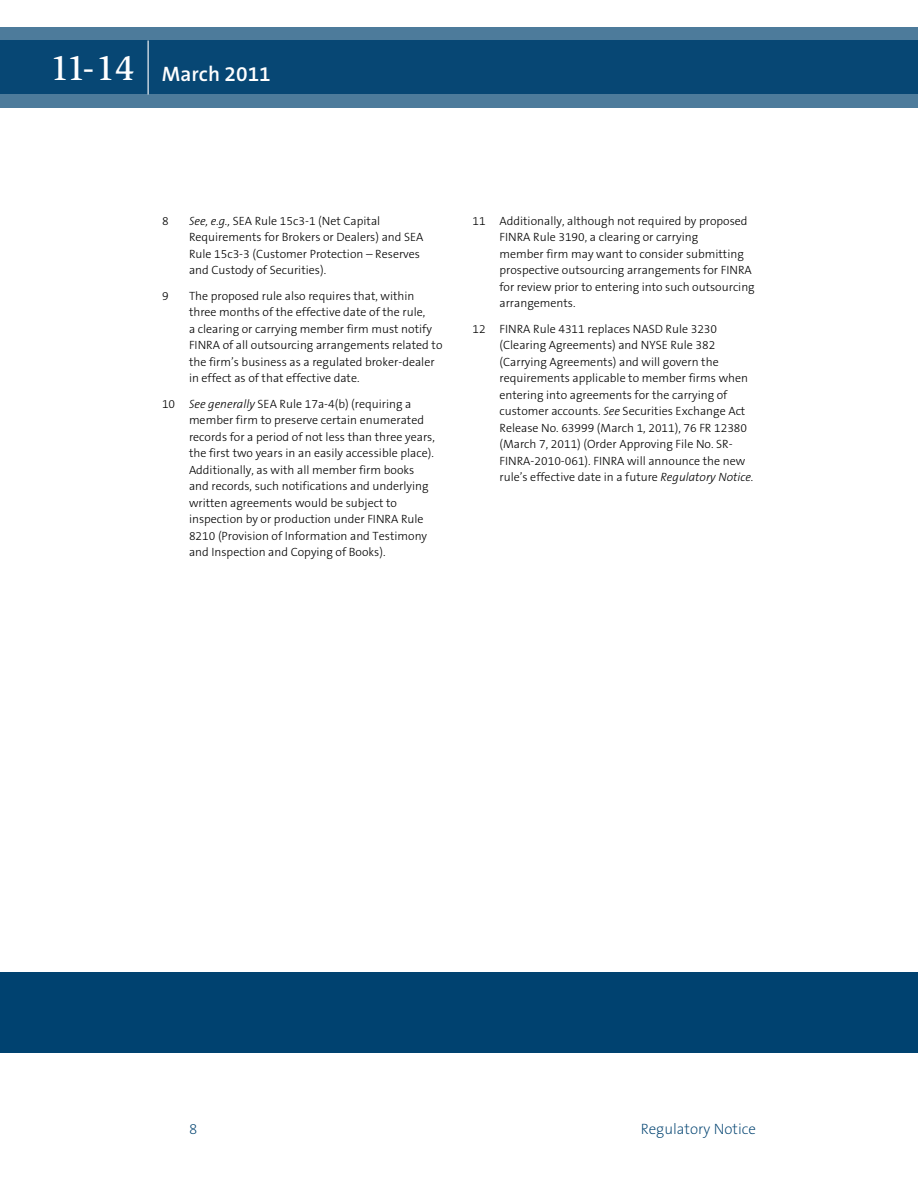
<style>
.page{position:relative;width:918px;height:1188px;background:#fff}
.page>*{position:absolute;margin:0;border:0;box-sizing:border-box;transform-origin:0 0}
.t1{font:600 21px "The Sans B6";color:#fff}
.t2{font:200 15px "The Sans B2";color:#004270}
.t3{font:300 12px/16.5px "The Sans B3";color:#000}
.s1{font-family:"Slimbach LT";font-weight:500;font-size:36px}
.s2{font-style:italic}
</style>
<div class="page">
<div style="left:0;top:972px;width:918px;height:81px;background:#004270"></div>
<svg style="left:0;top:27px;width:917px;height:81px;background:#1e5881"></svg>
<hr style="left:148px;top:40px;width:1px;height:54px;background:#fff">
<hr style="left:917px;top:27px;width:1px;height:81px;background:#004270">
<h1 class="t1" style="left:51px;top:62px;width:222px"><span class="s1">11-14</span> March 2011</h1>
<p class="t3" style="left:162px;top:213px;width:8px">8</p>
<p class="t3" style="left:189px;top:213px;width:236px"><span class="s2">See, e.g.,</span> SEA Rule 15c3-1 (Net Capital Requirements for Brokers or Dealers) and SEA Rule 15c3-3 (Customer Protection – Reserves and Custody of Securities).</p>
<p class="t3" style="left:162px;top:288px;width:8px">9</p>
<p class="t3" style="left:189px;top:288px;width:255px">The proposed rule also requires that, within three months of the effective date of the rule,<br>a clearing or carrying member firm must notify FINRA of all outsourcing arrangements related to the firm’s business as a regulated broker-dealer in effect as of that effective date.</p>
<p class="t3" style="left:189px;top:396px;width:247px;text-indent:-27px">10 <span class="s2">See generally</span> SEA Rule 17a-4(b) (requiring a member firm to preserve certain enumerated records for a period of not less than three years, the first two years in an easily accessible place).<br>Additionally, as with all member firm books and records, such notifications and underlying written agreements would be subject to inspection by or production under FINRA Rule 8210 (Provision of Information and Testimony and Inspection and Copying of Books).</p>
<p class="t3" style="left:500px;top:213px;width:257px;text-indent:-27px">11 Additionally, although not required by proposed FINRA Rule 3190, a clearing or carrying<br>member firm may want to consider submitting prospective outsourcing arrangements for FINRA for review prior to entering into such outsourcing arrangements.</p>
<p class="t3" style="left:500px;top:321px;width:256px;text-indent:-27px">12 FINRA Rule 4311 replaces NASD Rule 3230 (Clearing Agreements) and NYSE Rule 382 (Carrying Agreements) and will govern the requirements applicable to member firms when entering into agreements for the carrying of customer accounts. <span class="s2">See</span> Securities Exchange Act Release No. 63999 (March 1, 2011), 76 FR 12380 (March 7, 2011) (Order Approving File No. SR-FINRA-2010-061). FINRA will announce the new rule’s effective date in a future <span class="s2">Regulatory Notice.</span></p>
<p class="t2" style="left:189px;top:1121px;width:10px">8</p>
<p class="t2" style="left:641px;top:1121px;width:117px">Regulatory Notice</p>
</div>
